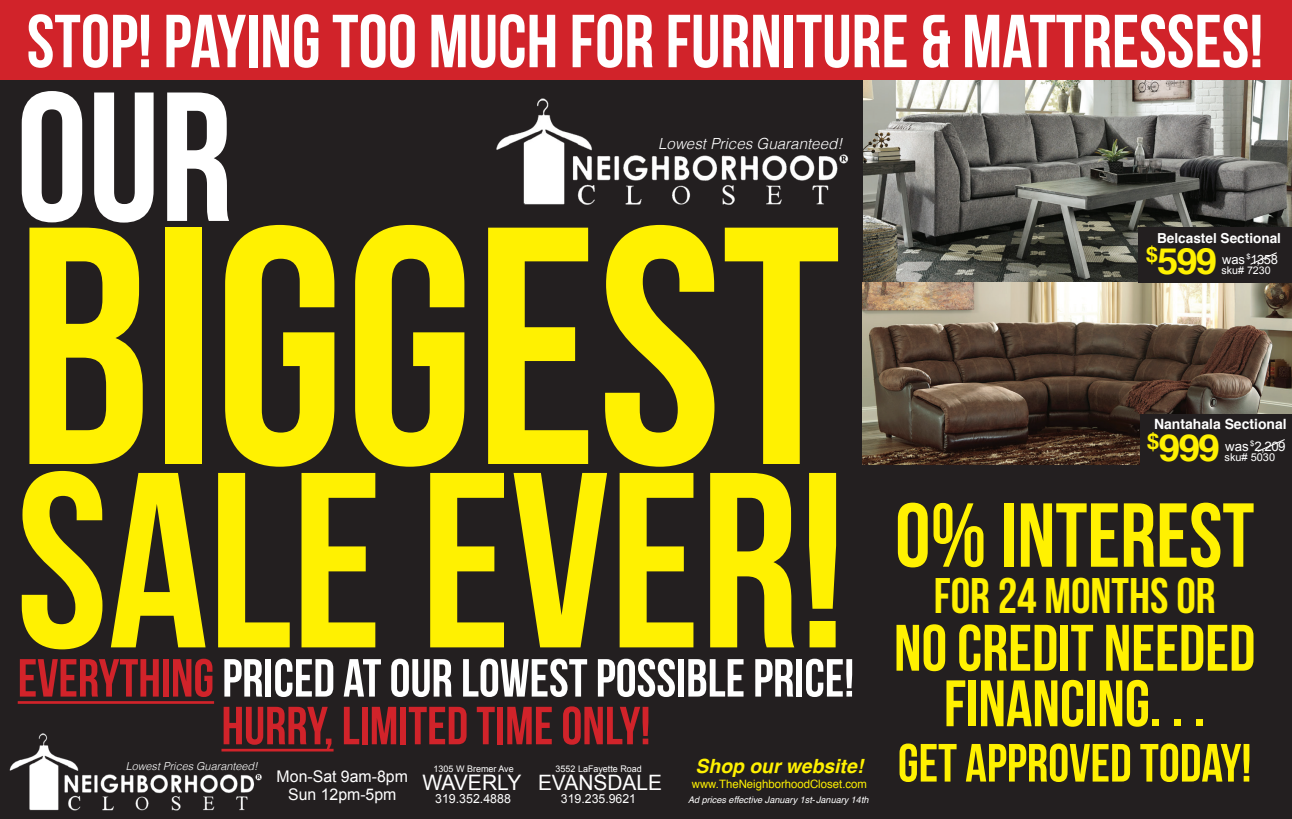
<style>
.page{position:relative;width:1292px;height:819px;background:#fff}
.page>*{position:absolute;margin:0;border:0;box-sizing:border-box;transform-origin:0 0}
.t1{font:337.75px "Bebas Neue";color:#fff101}
.t2{font:249.2px "Bebas Neue";color:#fff101}
.t3{font:183.4px "Bebas Neue";color:#fff}
.t4{font:90.48px "Bebas Neue";color:#fff101}
.t5{font:74.9px "Bebas Neue";color:#fff}
.t6{font:65.45px/55.5px "Bebas Neue";color:#fff101;text-align:center}
.t7{font:53.73px "Bebas Neue";color:#fff101}
.t8{font:53.55px/47.8px "Bebas Neue";color:#d1232a;text-align:center}
.t9{font:49.88px "Bebas Neue";color:#fff101}
.t10{font:700 37.1px "Helvetica";color:#fff101;scale:1.05 1}
.t11{font:700 36.23px "Helvetica";color:#fff101;scale:1.05 1}
.t12{font:21.35px "Arial";letter-spacing:-.02em;color:#fff}
.t13{font:21.18px "Arial";color:#fff}
.t14{font:italic 700 19.6px "Helvetica";color:#fff101}
.t15{font:16.1px/17.8px "Arial";color:#fff;text-align:center}
.t16{font:italic 300 15.4px "Helvetica";color:#fff}
.t17{font:700 14.17px "Helvetica";color:#fff}
.t18{font:700 13.83px "Helvetica";color:#fff}
.t19{font:13.12px "Arial";letter-spacing:-.02em;color:#fff}
.t20{font:12.78px "Arial";letter-spacing:-.02em;color:#fff}
.t21{font:12.6px "Arial";color:#fff}
.t22{font:12.42px "Arial";color:#fff}
.t23{font:11.55px "Helvetica";color:#fff101}
.t24{font:italic 300 11.03px "Helvetica";color:#fff}
.t25{font:10.85px "Arial";color:#fff}
.t26{font:10.5px "Arial";color:#fff}
.t27{font:italic 9.28px "Helvetica";color:#fff}
.t28{font:9.1px "Arial";color:#fff}
.s1{color:#fff}
</style>
<div class="page">
<div style="left:0;top:0;width:1291px;height:819px;background:#231f20"></div>
<img style="left:862px;top:80px;width:430px;height:384px">
<div style="left:0;top:0;width:1291px;height:80px;background:#d1232a"></div>
<img style="left:496px;top:99px;width:353px;height:106px">
<hr style="left:18px;top:701px;width:196px;height:3px;background:#d1232a">
<hr style="left:221px;top:749px;width:112px;height:2px;background:#d1232a">
<img style="left:9px;top:734px;width:254px;height:77px">
<div style="left:1140px;top:414px;width:151px;height:55px;background:#231f20"></div>
<svg style="left:1257px;top:439px;width:28px;height:13px"></svg>
<div style="left:1138px;top:227px;width:153px;height:55px;background:#231f20"></div>
<svg style="left:1250px;top:252px;width:27px;height:13px"></svg>
<h3 class="t5" style="left:27px;top:0;width:1238px">STOP! PAYING TOO MUCH FOR FURNITURE &amp; MATTRESSES!</h3>
<h3 class="t3" style="left:16px;top:57px;width:218px">OUR</h3>
<h1 class="t1" style="left:16px;top:162px;width:826px">BIGGEST</h1>
<h2 class="t2" style="left:16px;top:425px;width:831px">SALE EVER!</h2>
<p class="t16" style="left:658px;top:132px;width:186px">Lowest Prices Guaranteed!</p>
<p class="t8" style="left:18px;top:654px;width:838px">EVERYTHING<span class="s1">PRICED AT OUR LOWEST POSSIBLE PRICE!<br></span>HURRY, LIMITED TIME ONLY!</p>
<p class="t24" style="left:126px;top:758px;width:133px">Lowest Prices Guaranteed!</p>
<p class="t28" style="left:433px;top:762px;width:82px">1305 W Bremer Ave</p>
<p class="t28" style="left:555px;top:763px;width:88px">3552 LaFayette Road</p>
<p class="t15" style="left:277px;top:768px;width:133px">Mon-Sat 9am-8pm<br>Sun 12pm-5pm</p>
<p class="t12" style="left:422px;top:769px;width:100px">WAVERLY</p>
<p class="t13" style="left:538px;top:769px;width:126px">EVANSDALE</p>
<p class="t22" style="left:561px;top:790px;width:77px">319.235.9621</p>
<p class="t21" style="left:435px;top:791px;width:77px">319.352.4888</p>
<p class="t14" style="left:695px;top:750px;width:169px">Shop our website!</p>
<p class="t23" style="left:692px;top:775px;width:177px">www.TheNeighborhoodCloset.com</p>
<p class="t27" style="left:688px;top:793px;width:182px">Ad prices effective January 1st-January 14th</p>
<p class="t18" style="left:1157px;top:227px;width:125px">Belcastel Sectional</p>
<p class="t11" style="left:1145px;top:232px;width:69px"><sup>$</sup>599</p>
<p class="t20" style="left:1222px;top:251px;width:57px">was <sup>$</sup>1,358</p>
<p class="t26" style="left:1221px;top:264px;width:51px">sku# 7230</p>
<p class="t17" style="left:1154px;top:413px;width:134px">Nantahala Sectional</p>
<p class="t10" style="left:1147px;top:418px;width:71px"><sup>$</sup>999</p>
<p class="t19" style="left:1225px;top:438px;width:62px">was <sup>$</sup>2,209</p>
<p class="t25" style="left:1224px;top:451px;width:52px">sku# 5030</p>
<h3 class="t4" style="left:895px;top:486px;width:361px">0% INTEREST</h3>
<p class="t9" style="left:933px;top:569px;width:283px">FOR 24 MONTHS OR</p>
<p class="t6" style="left:894px;top:620px;width:363px">NO CREDIT NEEDED<br>FINANCING. . .</p>
<p class="t7" style="left:898px;top:734px;width:355px">GET APPROVED TODAY!</p>
</div>
